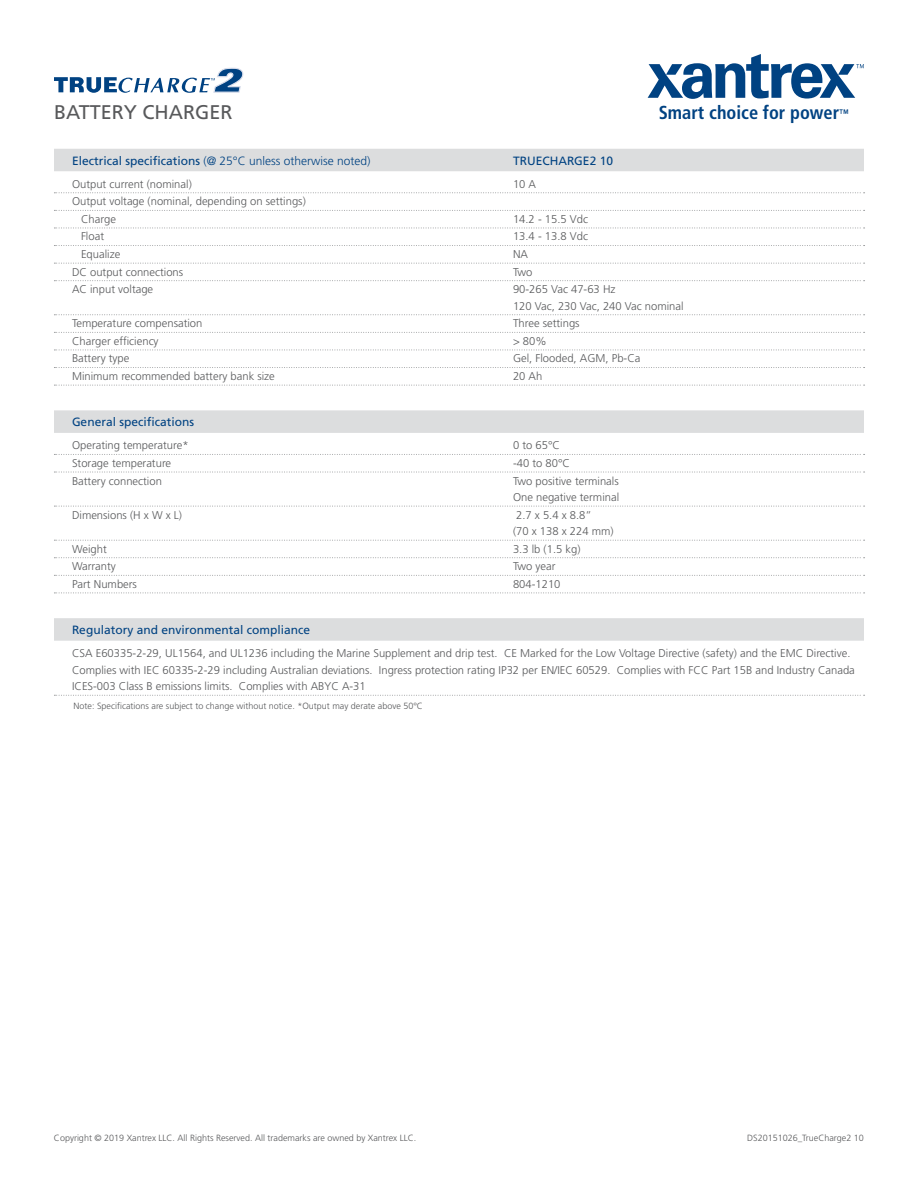
<style>
.page{position:relative;width:918px;height:1188px;background:#fff}
.page>*{position:absolute;margin:0;border:0;box-sizing:border-box;transform-origin:0 0}
.t1{font:19.8px "Frutiger LT Std";color:#58595b}
.subheader_grey{font:700 condensed 18.75px "Frutiger LT Std";color:#004282}
.Headings{font:12px "Frutiger LT Std";color:#004282}
.Headings-2{font:300 12px "Frutiger LT Std";color:#004282}
.Body{font:300 11.25px/16.5px "Frutiger LT Std";color:#58595b}
.specif{font:300 9px "Frutiger LT Std";color:#58595b}
.copy{font:300 9px "Frutiger LT Std";color:#58595b}
.s1{font-size:10.95px}
.s2{font-weight:400}
</style>
<div class="page">
<div style="left:54px;top:149px;width:810px;height:22px;background:#dcddde"></div>
<svg style="left:54px;top:192px;width:811px;height:1px"></svg>
<svg style="left:54px;top:210px;width:811px;height:1px"></svg>
<svg style="left:54px;top:228px;width:811px;height:1px"></svg>
<svg style="left:54px;top:245px;width:811px;height:1px"></svg>
<svg style="left:54px;top:263px;width:811px;height:1px"></svg>
<svg style="left:54px;top:280px;width:811px;height:1px"></svg>
<svg style="left:54px;top:314px;width:811px;height:1px"></svg>
<svg style="left:54px;top:332px;width:811px;height:1px"></svg>
<svg style="left:54px;top:350px;width:811px;height:1px"></svg>
<svg style="left:54px;top:367px;width:811px;height:1px"></svg>
<svg style="left:54px;top:385px;width:811px;height:1px"></svg>
<div style="left:54px;top:410px;width:810px;height:23px;background:#dcddde"></div>
<svg style="left:54px;top:454px;width:811px;height:1px"></svg>
<svg style="left:54px;top:472px;width:811px;height:1px"></svg>
<svg style="left:54px;top:506px;width:811px;height:1px"></svg>
<svg style="left:54px;top:540px;width:811px;height:1px"></svg>
<svg style="left:54px;top:557px;width:811px;height:1px"></svg>
<svg style="left:54px;top:575px;width:811px;height:1px"></svg>
<svg style="left:54px;top:593px;width:811px;height:1px"></svg>
<div style="left:54px;top:618px;width:810px;height:23px;background:#dcddde"></div>
<svg style="left:54px;top:695px;width:811px;height:1px"></svg>
<svg style="left:648px;top:54px;width:216px;height:45px"></svg>
<svg style="left:54px;top:68px;width:189px;height:25px"></svg>
<p class="t1" style="left:54px;top:100px;width:180px">BATTERY CHARGER</p>
<p class="subheader_grey" style="left:659px;top:101px;width:192px">Smart choice for power<span class="s1">™</span></p>
<p class="Headings-2" style="left:72px;top:154px;width:300px"><span class="s2">Electrical specifications</span> (@ 25°C unless otherwise noted)</p>
<p class="Headings" style="left:513px;top:153px;width:102px">TRUECHARGE2 10</p>
<p class="Body" style="left:72px;top:176px;width:121px">Output current (nominal)</p>
<p class="Body" style="left:513px;top:176px;width:25px">10 A</p>
<p class="Body" style="left:72px;top:193px;width:235px">Output voltage (nominal, depending on settings)</p>
<p class="Body" style="left:81px;top:211px;width:37px">Charge</p>
<p class="Body" style="left:513px;top:211px;width:77px">14.2 - 15.5 Vdc</p>
<p class="Body" style="left:81px;top:229px;width:25px">Float</p>
<p class="Body" style="left:513px;top:229px;width:77px">13.4 - 13.8 Vdc</p>
<p class="Body" style="left:81px;top:246px;width:41px">Equalize</p>
<p class="Body" style="left:513px;top:246px;width:17px">NA</p>
<p class="Body" style="left:72px;top:264px;width:113px">DC output connections</p>
<p class="Body" style="left:513px;top:264px;width:21px">Two</p>
<p class="Body" style="left:72px;top:281px;width:83px">AC input voltage</p>
<p class="Body" style="left:513px;top:281px;width:172px">90-265 Vac 47-63 Hz<br>120 Vac, 230 Vac, 240 Vac nominal</p>
<p class="Body" style="left:72px;top:315px;width:132px">Temperature compensation</p>
<p class="Body" style="left:513px;top:315px;width:68px">Three settings</p>
<p class="Body" style="left:72px;top:333px;width:88px">Charger efficiency</p>
<p class="Body" style="left:513px;top:333px;width:35px">&gt; 80%</p>
<p class="Body" style="left:72px;top:351px;width:59px">Battery type</p>
<p class="Body" style="left:513px;top:351px;width:129px">Gel, Flooded, AGM, Pb-Ca</p>
<p class="Body" style="left:72px;top:368px;width:204px">Minimum recommended battery bank size</p>
<p class="Body" style="left:513px;top:368px;width:31px">20 Ah</p>
<p class="Headings" style="left:72px;top:415px;width:124px">General specifications</p>
<p class="Body" style="left:72px;top:437px;width:118px">Operating temperature*</p>
<p class="Body" style="left:513px;top:437px;width:49px">0 to 65°C</p>
<p class="Body" style="left:72px;top:455px;width:101px">Storage temperature</p>
<p class="Body" style="left:513px;top:455px;width:59px">-40 to 80°C</p>
<p class="Body" style="left:72px;top:473px;width:91px">Battery connection</p>
<p class="Body" style="left:513px;top:473px;width:108px">Two positive terminals<br>One negative terminal</p>
<p class="Body" style="left:72px;top:507px;width:112px">Dimensions (H x W x L)</p>
<p class="Body" style="left:513px;top:507px;width:102px">2.7 x 5.4 x 8.8”<br>(70 x 138 x 224 mm)</p>
<p class="Body" style="left:72px;top:541px;width:36px">Weight</p>
<p class="Body" style="left:513px;top:541px;width:69px">3.3 lb (1.5 kg)</p>
<p class="Body" style="left:72px;top:558px;width:45px">Warranty</p>
<p class="Body" style="left:513px;top:558px;width:44px">Two year</p>
<p class="Body" style="left:72px;top:576px;width:67px">Part Numbers</p>
<p class="Body" style="left:513px;top:576px;width:49px">804-1210</p>
<p class="Headings" style="left:72px;top:623px;width:240px">Regulatory and environmental compliance</p>
<p class="Body" style="left:72px;top:645px;width:784px">CSA E60335-2-29, UL1564, and UL1236 including the Marine Supplement and drip test. CE Marked for the Low Voltage Directive (safety) and the EMC Directive.<br>Complies with IEC 60335-2-29 including Australian deviations. Ingress protection rating IP32 per EN/IEC 60529. Complies with FCC Part 15B and Industry Canada<br>ICES-003 Class B emissions limits. Complies with ABYC A-31</p>
<p class="specif" style="left:74px;top:701px;width:351px">Note: Specifications are subject to change without notice. *Output may derate above 50°C</p>
<p class="specif" style="left:54px;top:1133px;width:364px">Copyright © 2019 Xantrex LLC. All Rights Reserved. All trademarks are owned by Xantrex LLC.</p>
<p class="copy" style="left:747px;top:1133px;width:118px">DS20151026_TrueCharge2 10</p>
</div>
